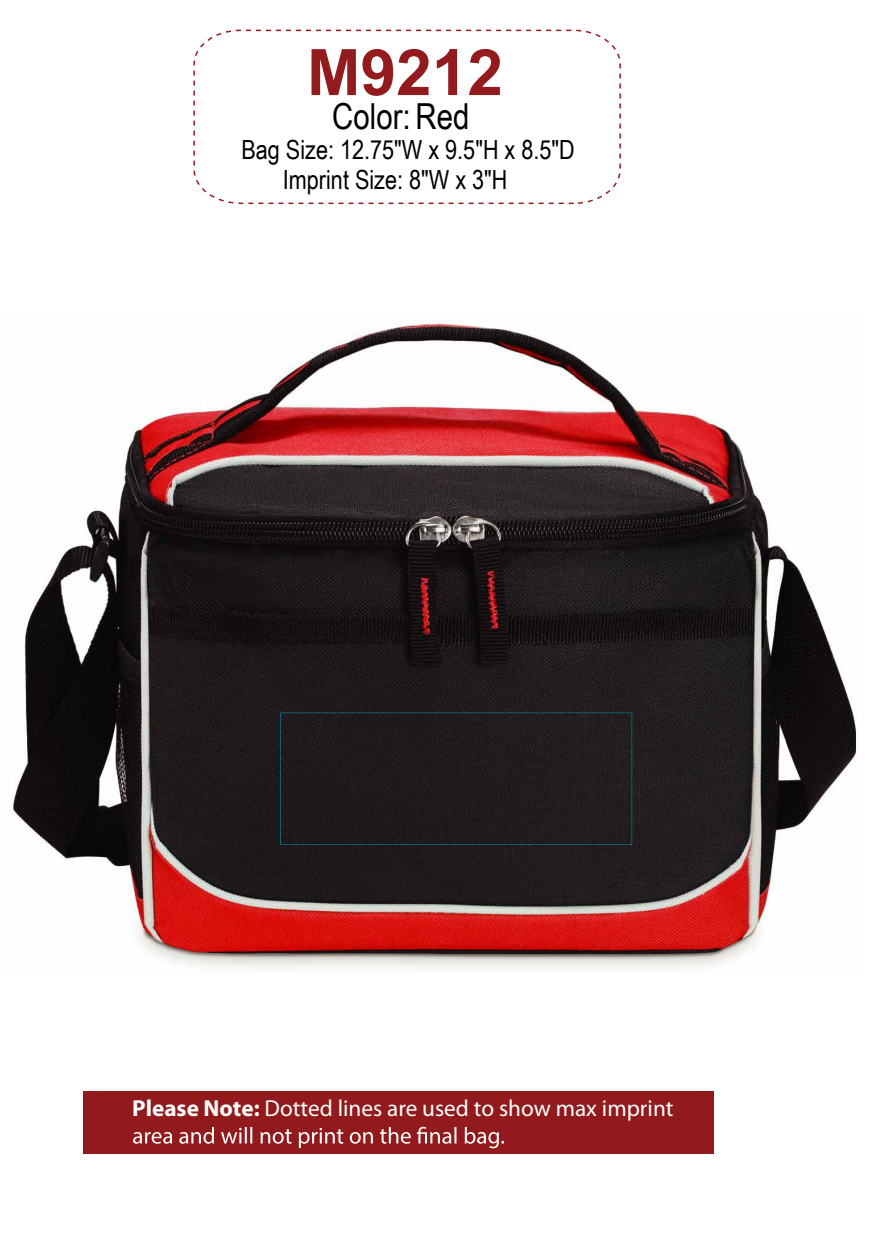
<style>
.page{position:relative;width:869px;height:1241px;background:#fff}
.page>*{position:absolute;margin:0;border:0;box-sizing:border-box;transform-origin:0 0}
.t1{font:700 64.1px "Arial";color:#931a1d}
.t2{font:35.85px "Arial Narrow";color:#000}
.t3{font:26.35px/30px "Arial Narrow";color:#010101}
.t4{font:23.2px "Myriad Pro";color:#fff}
.s1{font-weight:700}
</style>
<div class="page">
<svg style="left:193px;top:29px;width:428px;height:176px"></svg>
<div style="left:83px;top:1091px;width:630px;height:62px;background:#921a1c"></div>
<svg style="left:133px;top:1126px;width:371px;height:22px"></svg>
<img style="left:12px;top:321px;width:845px;height:647px">
<h1 class="t1" style="left:307px;top:27px;width:197px">M9212</h1>
<h2 class="t2" style="left:332px;top:90px;width:139px">Color: Red</h2>
<p class="t3" style="left:283px;top:134px;width:293px;text-indent:-41px">Bag Size: 12.75"W x 9.5"H x 8.5"D<br>Imprint Size: 8"W x 3"H</p>
<p class="t4" style="left:132px;top:1093px;width:542px"><span class="s1">Please Note:</span> Dotted lines are used to show max imprint</p>
</div>
